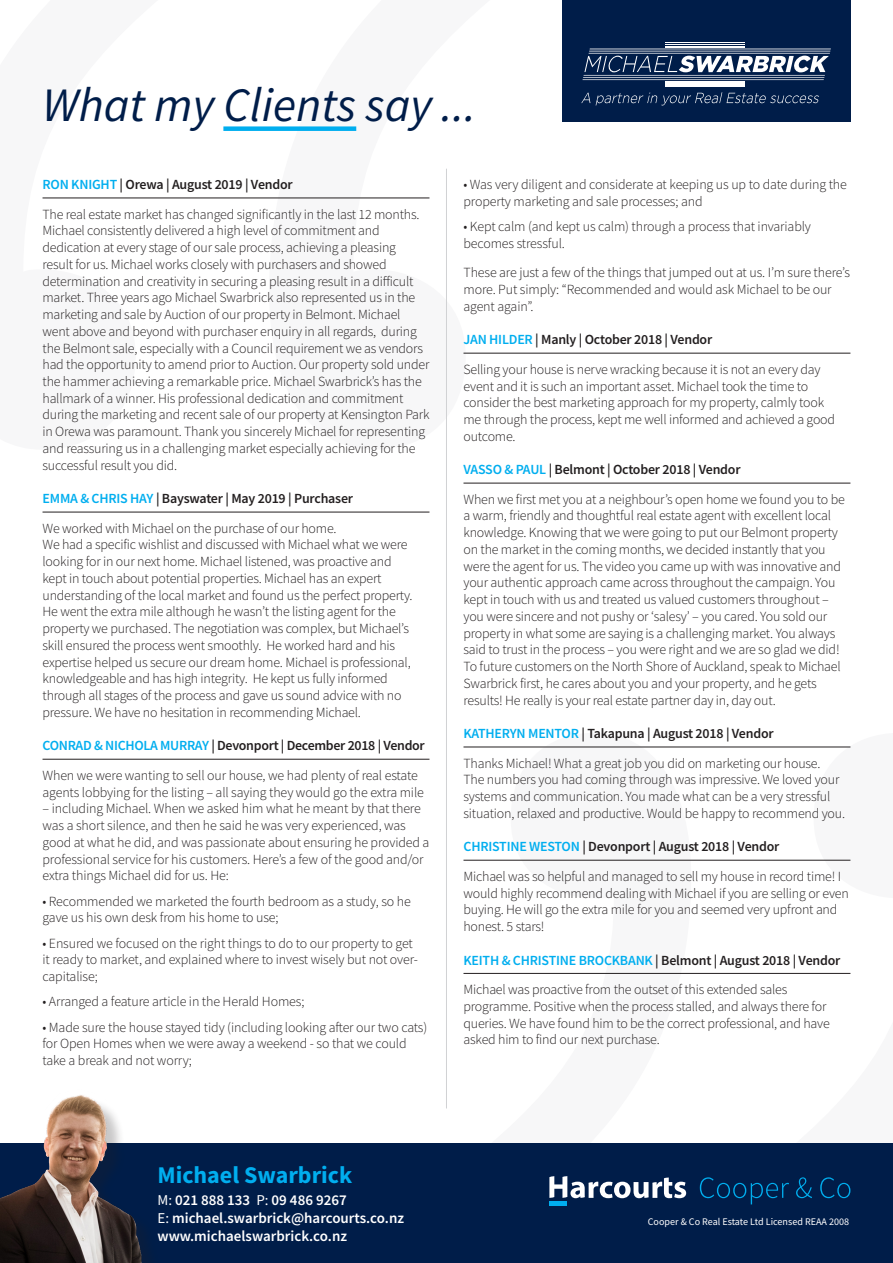
<style>
.page{position:relative;width:893px;height:1263px;background:#fff}
.page>*{position:absolute;margin:0;border:0;box-sizing:border-box;transform-origin:0 0}
.t1{font:italic 48px "Source Sans Pro";color:#001d49}
.t2{font:700 24px "Source Sans Pro";color:#00aeef}
.t3{font:600 15px "Source Sans Pro";color:#fff}
.t4{font:300 13.95px/16.8px "Source Sans Pro";letter-spacing:-.015em;color:#231f20}
.t5{font:600 13.95px "Source Sans Pro";letter-spacing:-.015em;color:#231f20}
.t6{font:10.05px "Source Sans Pro";color:#fff}
.s1{color:#00aeef}
.s2{font-weight:400}
</style>
<div class="page">
<svg style="left:468px;top:746px;width:425px;height:398px"></svg>
<div style="left:0;top:1144px;width:893px;height:119px;background:#001d49"></div>
<svg style="left:700px;top:1177px;width:89px;height:27px"></svg>
<svg style="left:796px;top:1177px;width:16px;height:21px"></svg>
<svg style="left:820px;top:1177px;width:30px;height:21px"></svg>
<svg style="left:549px;top:1176px;width:137px;height:22px"></svg>
<hr style="left:549px;top:1202px;width:18px;height:4px;background:#00aeef">
<div style="left:562px;top:0;width:288px;height:121px;background:#001d49"></div>
<svg style="left:584px;top:56px;width:245px;height:16px"></svg>
<hr style="left:589px;top:51px;width:241px;height:1px;background:#fff">
<hr style="left:590px;top:49px;width:241px;height:1px;background:#fff">
<hr style="left:665px;top:47px;width:80px;height:1px;background:#fff">
<hr style="left:665px;top:46px;width:80px;height:1px;background:#fff">
<hr style="left:665px;top:44px;width:80px;height:1px;background:#fff">
<hr style="left:665px;top:45px;width:80px;height:1px;background:#fff">
<hr style="left:665px;top:42px;width:80px;height:1px;background:#fff">
<hr style="left:665px;top:43px;width:80px;height:1px;background:#fff">
<hr style="left:584px;top:75px;width:241px;height:1px;background:#fff">
<hr style="left:583px;top:77px;width:241px;height:1px;background:#fff">
<hr style="left:665px;top:81px;width:80px;height:1px;background:#fff">
<hr style="left:665px;top:82px;width:80px;height:1px;background:#fff">
<hr style="left:665px;top:84px;width:80px;height:1px;background:#fff">
<hr style="left:665px;top:86px;width:80px;height:1px;background:#fff">
<hr style="left:589px;top:53px;width:241px;height:1px;background:#fff">
<hr style="left:582px;top:80px;width:242px;height:1px;background:#fff">
<hr style="left:583px;top:79px;width:241px;height:1px;background:#fff">
<svg style="left:581px;top:93px;width:9px;height:10px"></svg>
<svg style="left:596px;top:92px;width:223px;height:13px"></svg>
<hr style="left:43px;top:198px;width:386px;height:1px;background:#231f20">
<hr style="left:43px;top:512px;width:386px;height:1px;background:#231f20">
<hr style="left:43px;top:759px;width:386px;height:1px;background:#231f20">
<hr style="left:463px;top:353px;width:387px;height:1px;background:#231f20">
<hr style="left:463px;top:483px;width:387px;height:1px;background:#231f20">
<hr style="left:463px;top:747px;width:387px;height:1px;background:#231f20">
<hr style="left:463px;top:860px;width:387px;height:1px;background:#231f20">
<hr style="left:463px;top:973px;width:387px;height:1px;background:#231f20">
<hr style="left:446px;top:169px;width:1px;height:939px;background:#d1d2d4">
<div style="left:223px;top:126px;width:133px;height:5px;background:#00aeef"></div>
<div style="left:0;top:1098px;width:173px;height:165px;background:#231f20;opacity:.25"></div>
<img style="left:0;top:1095px;width:158px;height:168px">
<p class="t1" style="left:43px;top:75px;width:435px">What my Clients say ...</p>
<p class="t5" style="left:43px;top:175px;width:252px"><span class="s1">RON KNIGHT</span> | Orewa | August 2019 | Vendor</p>
<p class="t4" style="left:43px;top:206px;width:388px">The real estate market has changed significantly in the last 12 months.<br>Michael consistently delivered a high level of commitment and dedication at every stage of our sale process, achieving a pleasing result for us. Michael works closely with purchasers and showed determination and creativity in securing a pleasing result in a difficult market. Three years ago Michael Swarbrick also represented us in the marketing and sale by Auction of our property in Belmont. Michael went above and beyond with purchaser enquiry in all regards, during the Belmont sale, especially with a Council requirement we as vendors had the opportunity to amend prior to Auction. Our property sold under the hammer achieving a remarkable price. Michael Swarbrick’s has the hallmark of a winner. His professional dedication and commitment during the marketing and recent sale of our property at Kensington Park in Orewa was paramount. Thank you sincerely Michael for representing and reassuring us in a challenging market especially achieving for the successful result you did.</p>
<p class="t5" style="left:43px;top:489px;width:312px"><span class="s1">EMMA &amp; CHRIS HAY</span> | Bayswater | May 2019 | Purchaser</p>
<p class="t4" style="left:43px;top:520px;width:372px">We worked with Michael on the purchase of our home.<br>We had a specific wishlist and discussed with Michael what we were looking for in our next home. Michael listened, was proactive and kept in touch about potential properties. Michael has an expert understanding of the local market and found us the perfect property.<br>He went the extra mile although he wasn’t the listing agent for the property we purchased. The negotiation was complex, but Michael’s skill ensured the process went smoothly. He worked hard and his expertise helped us secure our dream home. Michael is professional, knowledgeable and has high integrity. He kept us fully informed through all stages of the process and gave us sound advice with no pressure. We have no hesitation in recommending Michael.</p>
<p class="t5" style="left:43px;top:736px;width:384px"><span class="s1">CONRAD &amp; NICHOLA MURRAY</span> | Devonport | December 2018 | Vendor</p>
<p class="t4" style="left:43px;top:767px;width:383px">When we were wanting to sell our house, we had plenty of real estate agents lobbying for the listing – all saying they would go the extra mile</p>
<p class="t4" style="left:43px;top:800px;width:388px">– including Michael. When we asked him what he meant by that there was a short silence, and then he said he was very experienced, was good at what he did, and was passionate about ensuring he provided a professional service for his customers. Here’s a few of the good and/or extra things Michael did for us. He:</p>
<p class="t4" style="left:43px;top:892px;width:370px">• Recommended we marketed the fourth bedroom as a study, so he gave us his own desk from his home to use;</p>
<p class="t4" style="left:43px;top:934px;width:377px">• Ensured we focused on the right things to do to our property to get it ready to market, and explained where to invest wisely but not over&shy;capitalise;</p>
<p class="t4" style="left:43px;top:993px;width:263px">• Arranged a feature article in the Herald Homes;</p>
<p class="t4" style="left:43px;top:1018px;width:386px">• Made sure the house stayed tidy (including looking after our two cats) for Open Homes when we were away a weekend - so that we could take a break and not worry;</p>
<p class="t4" style="left:463px;top:176px;width:385px">• Was very diligent and considerate at keeping us up to date during the property marketing and sale processes; and</p>
<p class="t4" style="left:463px;top:218px;width:349px">• Kept calm (and kept us calm) through a process that invariably becomes stressful.</p>
<p class="t4" style="left:463px;top:264px;width:388px">These are just a few of the things that jumped out at us. I’m sure there’s more. Put simply: “Recommended and would ask Michael to be our agent again”.</p>
<p class="t5" style="left:463px;top:330px;width:250px"><span class="s1">JAN HILDER</span> | Manly | October 2018 | Vendor</p>
<p class="t4" style="left:463px;top:361px;width:373px">Selling your house is nerve wracking because it is not an every day event and it is such an important asset. Michael took the time to consider the best marketing approach for my property, calmly took me through the process, kept me well informed and achieved a good outcome.</p>
<p class="t5" style="left:463px;top:460px;width:279px"><span class="s1">VASSO &amp; PAUL</span> | Belmont | October 2018 | Vendor</p>
<p class="t4" style="left:463px;top:491px;width:383px">When we first met you at a neighbour’s open home we found you to be a warm, friendly and thoughtful real estate agent with excellent local knowledge. Knowing that we were going to put our Belmont property on the market in the coming months, we decided instantly that you were the agent for us. The video you came up with was innovative and your authentic approach came across throughout the campaign. You kept in touch with us and treated us valued customers throughout – you were sincere and not pushy or ‘salesy’ – you cared. You sold our property in what some are saying is a challenging market. You always said to trust in the process – you were right and we are so glad we did!<br>To future customers on the North Shore of Auckland, speak to Michael Swarbrick first, he cares about you and your property, and he gets results! He really is your real estate partner day in, day out.</p>
<p class="t5" style="left:463px;top:724px;width:312px"><span class="s1">KATHERYN MENTOR</span> | Takapuna | August 2018 | Vendor</p>
<p class="t4" style="left:463px;top:755px;width:383px">Thanks Michael! What a great job you did on marketing our house.<br>The numbers you had coming through was impressive. We loved your systems and communication. You made what can be a very stressful situation, relaxed and productive. Would be happy to recommend you.</p>
<p class="t5" style="left:463px;top:837px;width:317px"><span class="s1">CHRISTINE WESTON</span> | Devonport | August 2018 | Vendor</p>
<p class="t4" style="left:463px;top:868px;width:387px">Michael was so helpful and managed to sell my house in record time! I would highly recommend dealing with Michael if you are selling or even buying. He will go the extra mile for you and seemed very upfront and honest. 5 stars!</p>
<p class="t5" style="left:463px;top:951px;width:378px"><span class="s1">KEITH &amp; CHRISTINE BROCKBANK</span> | Belmont | August 2018 | Vendor</p>
<p class="t4" style="left:463px;top:981px;width:368px">Michael was proactive from the outset of this extended sales programme. Positive when the process stalled, and always there for queries. We have found him to be the correct professional, and have asked him to find our next purchase.</p>
<p class="t2" style="left:157px;top:1158px;width:196px">Michael Swarbrick</p>
<p class="t3" style="left:157px;top:1190px;width:191px"><span class="s2">M:</span> 021 888 133 <span class="s2">P:</span> 09 486 9267</p>
<p class="t3" style="left:157px;top:1208px;width:248px"><span class="s2">E:</span> michael.swarbrick@harcourts.co.nz</p>
<p class="t3" style="left:157px;top:1226px;width:191px">www.michaelswarbrick.co.nz</p>
<p class="t6" style="left:648px;top:1215px;width:203px">Cooper &amp; Co Real Estate Ltd Licensed REAA 2008</p>
</div>
